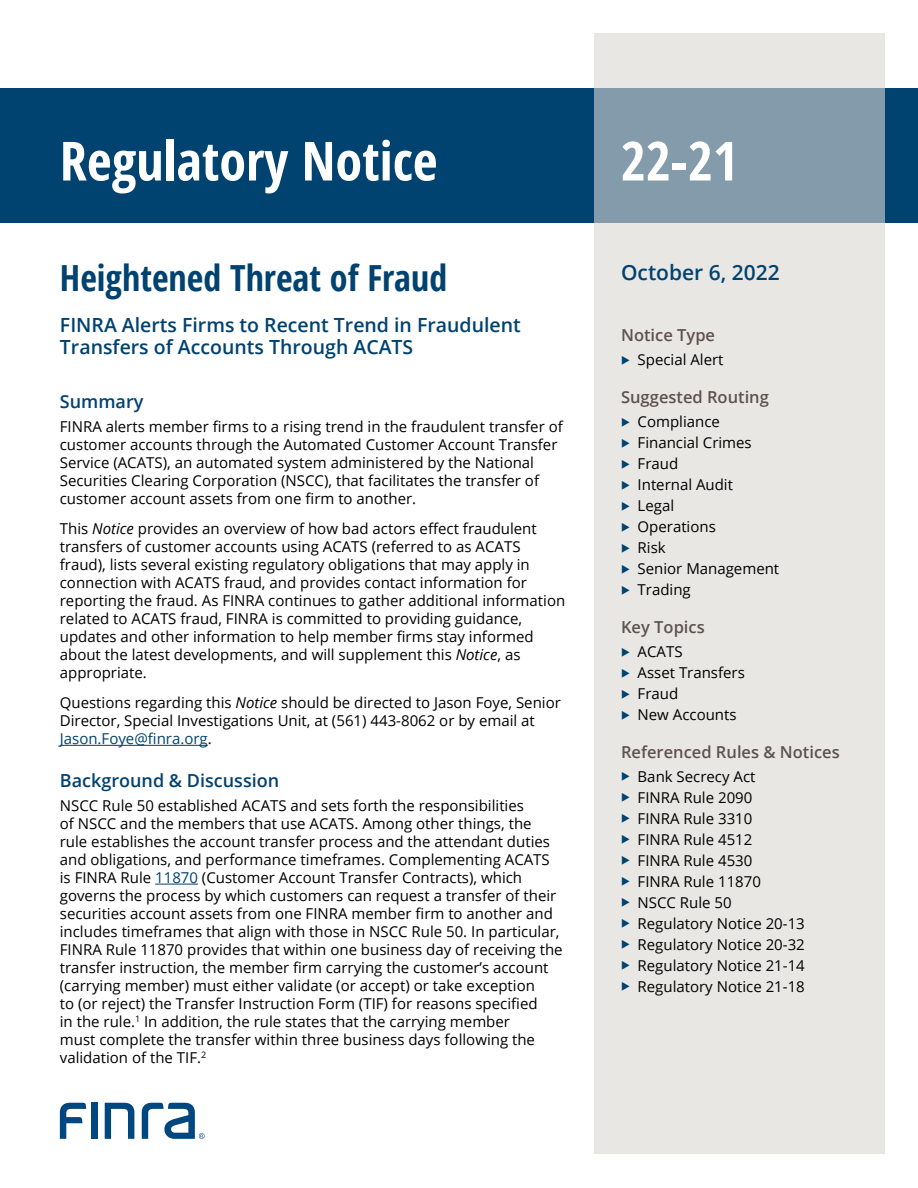
<style>
.page{position:relative;width:918px;height:1188px;background:#fff}
.page>*{position:absolute;margin:0;border:0;box-sizing:border-box;transform-origin:0 0}
.t1{font:700 54px "Open Sans Condensed";color:#fff}
.t2{font:700 36px "Open Sans Condensed";color:#004270}
.t3{font:600 21px "Open Sans";color:#004270}
.t4{font:600 19.5px/22.5px "Open Sans";color:#004270}
.t5{font:600 18px "Open Sans";color:#004270}
.t6{font:600 16.5px "Open Sans";color:#5e514e}
.t7{font:15px/18px "Open Sans";color:#000}
.s1{font-style:italic}
.s2{color:#004270}
</style>
<div class="page">
<div style="left:0;top:88px;width:918px;height:135px;background:#004270"></div>
<svg style="left:594px;top:34px;width:290px;height:1120px;background:#dcdddd"></svg>
<div style="left:91px;top:1103px;width:6px;height:36px;background:#00467f"></div>
<svg style="left:105px;top:1103px;width:29px;height:36px"></svg>
<svg style="left:60px;top:1103px;width:26px;height:36px"></svg>
<svg style="left:142px;top:1103px;width:63px;height:36px"></svg>
<hr style="left:60px;top:745px;width:148px;height:1px;background:#004270">
<hr style="left:155px;top:884px;width:43px;height:1px;background:#004270">
<svg style="left:622px;top:356px;width:8px;height:8px"></svg>
<svg style="left:622px;top:417px;width:8px;height:9px"></svg>
<svg style="left:622px;top:438px;width:8px;height:9px"></svg>
<svg style="left:622px;top:459px;width:8px;height:9px"></svg>
<svg style="left:622px;top:480px;width:8px;height:9px"></svg>
<svg style="left:622px;top:501px;width:8px;height:9px"></svg>
<svg style="left:622px;top:522px;width:8px;height:9px"></svg>
<svg style="left:622px;top:543px;width:8px;height:9px"></svg>
<svg style="left:622px;top:564px;width:8px;height:9px"></svg>
<svg style="left:622px;top:585px;width:8px;height:9px"></svg>
<svg style="left:622px;top:647px;width:8px;height:9px"></svg>
<svg style="left:622px;top:668px;width:8px;height:9px"></svg>
<svg style="left:622px;top:689px;width:8px;height:9px"></svg>
<svg style="left:622px;top:710px;width:8px;height:9px"></svg>
<svg style="left:622px;top:772px;width:8px;height:9px"></svg>
<svg style="left:622px;top:793px;width:8px;height:9px"></svg>
<svg style="left:622px;top:814px;width:8px;height:9px"></svg>
<svg style="left:622px;top:835px;width:8px;height:9px"></svg>
<svg style="left:622px;top:856px;width:8px;height:9px"></svg>
<svg style="left:622px;top:877px;width:8px;height:9px"></svg>
<svg style="left:622px;top:898px;width:8px;height:9px"></svg>
<svg style="left:622px;top:919px;width:8px;height:9px"></svg>
<svg style="left:622px;top:940px;width:8px;height:9px"></svg>
<svg style="left:622px;top:961px;width:8px;height:9px"></svg>
<svg style="left:622px;top:982px;width:8px;height:9px"></svg>
<h1 class="t1" style="left:60px;top:123px;width:379px">Regulatory Notice</h1>
<h1 class="t1" style="left:621px;top:123px;width:119px">22-21</h1>
<h2 class="t2" style="left:60px;top:253px;width:389px">Heightened Threat of Fraud</h2>
<h3 class="t4" style="left:60px;top:313px;width:462px">FINRA Alerts Firms to Recent Trend in Fraudulent<br>Transfers of Accounts Through ACATS</h3>
<p class="t5" style="left:60px;top:389px;width:85px">Summary</p>
<p class="t7" style="left:60px;top:417px;width:504px">FINRA alerts member firms to a rising trend in the fraudulent transfer of customer accounts through the Automated Customer Account Transfer Service (ACATS), an automated system administered by the National Securities Clearing Corporation (NSCC), that facilitates the transfer of customer account assets from one firm to another.</p>
<p class="t7" style="left:60px;top:519px;width:507px">This <span class="s1">Notice</span> provides an overview of how bad actors effect fraudulent transfers of customer accounts using ACATS (referred to as ACATS fraud), lists several existing regulatory obligations that may apply in connection with ACATS fraud, and provides contact information for reporting the fraud. As FINRA continues to gather additional information related to ACATS fraud, FINRA is committed to providing guidance, updates and other information to help member firms stay informed about the latest developments, and will supplement this <span class="s1">Notice</span>, as appropriate.</p>
<p class="t7" style="left:60px;top:693px;width:503px">Questions regarding this <span class="s1">Notice</span> should be directed to Jason Foye, Senior<br>Director, Special Investigations Unit, at (561) 443-8062 or by email at<br><span class="s2">Jason.Foye@finra.org</span>.</p>
<p class="t5" style="left:60px;top:768px;width:221px">Background &amp; Discussion</p>
<p class="t7" style="left:60px;top:796px;width:504px">NSCC Rule 50 established ACATS and sets forth the responsibilities<br>of NSCC and the members that use ACATS. Among other things, the rule establishes the account transfer process and the attendant duties and obligations, and performance timeframes. Complementing ACATS is FINRA Rule <span class="s2">11870</span> (Customer Account Transfer Contracts), which governs the process by which customers can request a transfer of their securities account assets from one FINRA member firm to another and includes timeframes that align with those in NSCC Rule 50. In particular, FINRA Rule 11870 provides that within one business day of receiving the transfer instruction, the member firm carrying the customer’s account (carrying member) must either validate (or accept) or take exception<br>to (or reject) the Transfer Instruction Form (TIF) for reasons specified<br>in the rule.<sup>1</sup> In addition, the rule states that the carrying member<br>must complete the transfer within three business days following the validation of the TIF.<sup>2</sup></p>
<h3 class="t3" style="left:621px;top:258px;width:160px">October 6, 2022</h3>
<p class="t6" style="left:621px;top:324px;width:96px">Notice Type</p>
<p class="t7" style="left:638px;top:351px;width:87px">Special Alert</p>
<p class="t6" style="left:621px;top:386px;width:149px">Suggested Routing</p>
<p class="t7" style="left:638px;top:411px;width:143px;line-height:21px">Compliance<br>Financial Crimes<br>Fraud<br>Internal Audit<br>Legal<br>Operations<br>Risk<br>Senior Management<br>Trading</p>
<p class="t6" style="left:621px;top:616px;width:85px">Key Topics</p>
<p class="t7" style="left:638px;top:641px;width:109px;line-height:21px">ACATS<br>Asset Transfers<br>Fraud<br>New Accounts</p>
<p class="t6" style="left:621px;top:741px;width:220px">Referenced Rules &amp; Notices</p>
<p class="t7" style="left:638px;top:766px;width:169px;line-height:21px">Bank Secrecy Act<br>FINRA Rule 2090<br>FINRA Rule 3310<br>FINRA Rule 4512<br>FINRA Rule 4530<br>FINRA Rule 11870<br>NSCC Rule 50<br>Regulatory Notice 20-13<br>Regulatory Notice 20-32<br>Regulatory Notice 21-14<br>Regulatory Notice 21-18</p>
</div>
